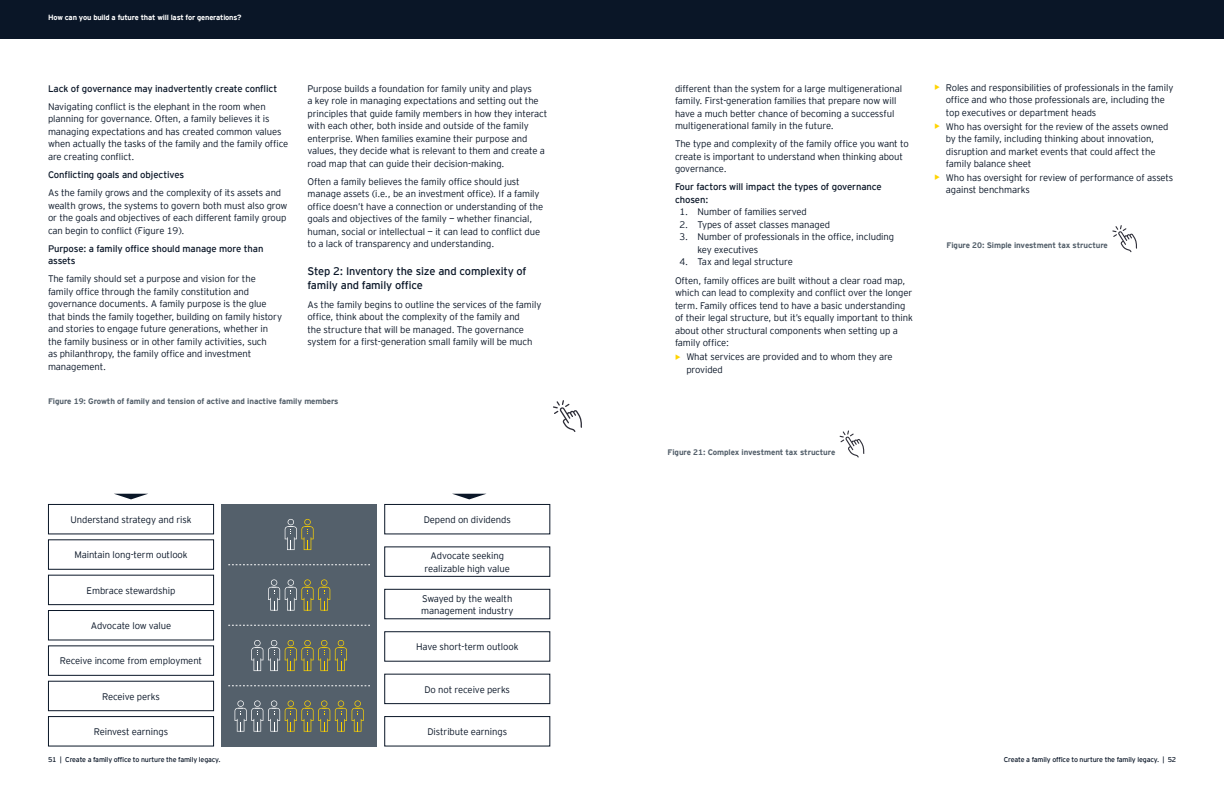
<style>
.page{position:relative;width:1224px;height:792px;background:#fff}
.page>*{position:absolute;margin:0;border:0;box-sizing:border-box;transform-origin:0 0}
.t1{font:11px/14.3px "EY Interstate";letter-spacing:-.01em;color:#0a1627}
.t2{font:300 9.5px/12.5px "EY Interstate";letter-spacing:-.01em;color:#0a1627}
.t3{font:300 9.5px/12.5px "EY Interstate";letter-spacing:-.01em;color:#0a1627}
.t4{font:700 8px "EY Interstate";letter-spacing:-.01em;color:#54606b}
.t5{font:700 7.5px "EY Interstate";letter-spacing:-.02em;color:#fff}
.t6{font:7px "EY Interstate";letter-spacing:-.02em;color:#0a1627}
.s1{font-weight:700;font-size:10.5px;color:#ffd400}
</style>
<div class="page">
<div style="left:0;top:0;width:1224px;height:39px;background:#0a1627"></div>
<div style="left:384px;top:504px;width:166px;height:30px;border:1px solid #0a1627"></div>
<div style="left:384px;top:546px;width:166px;height:31px;border:1px solid #0a1627"></div>
<div style="left:384px;top:589px;width:166px;height:30px;border:1px solid #0a1627"></div>
<div style="left:384px;top:631px;width:166px;height:31px;border:1px solid #0a1627"></div>
<div style="left:384px;top:674px;width:166px;height:30px;border:1px solid #0a1627"></div>
<div style="left:384px;top:716px;width:166px;height:31px;border:1px solid #0a1627"></div>
<svg style="left:115px;top:494px;width:32px;height:5px"></svg>
<svg style="left:453px;top:494px;width:33px;height:5px"></svg>
<div style="left:222px;top:504px;width:155px;height:243px;background:#54606b"></div>
<svg style="left:228px;top:565px;width:142px;height:1px"></svg>
<svg style="left:228px;top:625px;width:142px;height:1px"></svg>
<svg style="left:228px;top:686px;width:142px;height:1px"></svg>
<svg style="left:235px;top:700px;width:129px;height:32px"></svg>
<svg style="left:268px;top:579px;width:62px;height:32px"></svg>
<svg style="left:285px;top:519px;width:29px;height:31px"></svg>
<svg style="left:251px;top:640px;width:96px;height:31px"></svg>
<div style="left:48px;top:504px;width:166px;height:30px;border:1px solid #0a1627"></div>
<div style="left:48px;top:539px;width:166px;height:31px;border:1px solid #0a1627"></div>
<div style="left:48px;top:575px;width:166px;height:30px;border:1px solid #0a1627"></div>
<div style="left:48px;top:610px;width:166px;height:30px;border:1px solid #0a1627"></div>
<div style="left:48px;top:645px;width:166px;height:31px;border:1px solid #0a1627"></div>
<div style="left:48px;top:681px;width:166px;height:30px;border:1px solid #0a1627"></div>
<div style="left:48px;top:716px;width:166px;height:31px;border:1px solid #0a1627"></div>
<svg style="left:553px;top:400px;width:29px;height:32px"></svg>
<svg style="left:1112px;top:225px;width:25px;height:27px"></svg>
<svg style="left:840px;top:430px;width:24px;height:28px"></svg>
<p class="t5" style="left:48px;top:12px;width:195px">How can you build a future that will last for generations?</p>
<p class="t3" style="left:48px;top:81px;width:231px">Lack of governance may inadvertently create conflict</p>
<p class="t2" style="left:48px;top:100px;width:242px">Navigating conflict is the elephant in the room when planning for governance. Often, a family believes it is managing expectations and has created common values when actually the tasks of the family and the family office are creating conflict.</p>
<p class="t3" style="left:48px;top:168px;width:138px">Conflicting goals and objectives</p>
<p class="t2" style="left:48px;top:186px;width:241px">As the family grows and the complexity of its assets and wealth grows, the systems to govern both must also grow or the goals and objectives of each different family group can begin to conflict (Figure 19).</p>
<p class="t3" style="left:48px;top:242px;width:217px">Purpose: a family office should manage more than assets</p>
<p class="t2" style="left:48px;top:272px;width:236px">The family should set a purpose and vision for the family office through the family constitution and governance documents. A family purpose is the glue that binds the family together, building on family history and stories to engage future generations, whether in the family business or in other family activities, such<br>as philanthropy, the family office and investment management.</p>
<p class="t2" style="left:308px;top:81px;width:241px">Purpose builds a foundation for family unity and plays<br>a key role in managing expectations and setting out the principles that guide family members in how they interact with each other, both inside and outside of the family enterprise. When families examine their purpose and values, they decide what is relevant to them and create a road map that can guide their decision-making.</p>
<p class="t2" style="left:308px;top:175px;width:237px">Often a family believes the family office should just manage assets (i.e., be an investment office). If a family office doesn’t have a connection or understanding of the goals and objectives of the family — whether financial, human, social or intellectual — it can lead to conflict due to a lack of transparency and understanding.</p>
<p class="t1" style="left:308px;top:263px;width:221px">Step 2: Inventory the size and complexity of family and family office</p>
<p class="t2" style="left:308px;top:297px;width:236px">As the family begins to outline the services of the family office, think about the complexity of the family and<br>the structure that will be managed. The governance system for a first-generation small family will be much</p>
<p class="t4" style="left:48px;top:395px;width:292px">Figure 19: Growth of family and tension of active and inactive family members</p>
<p class="t2" style="left:70px;top:513px;width:123px">Understand strategy and risk</p>
<p class="t2" style="left:74px;top:548px;width:115px">Maintain long-term outlook</p>
<p class="t2" style="left:87px;top:584px;width:90px">Embrace stewardship</p>
<p class="t2" style="left:91px;top:619px;width:82px">Advocate low value</p>
<p class="t2" style="left:60px;top:654px;width:144px">Receive income from employment</p>
<p class="t2" style="left:102px;top:690px;width:59px">Receive perks</p>
<p class="t2" style="left:94px;top:725px;width:76px">Reinvest earnings</p>
<p class="t2" style="left:424px;top:513px;width:89px">Depend on dividends</p>
<p class="t2" style="left:425px;top:549px;width:87px;text-align:center">Advocate seeking realizable high value</p>
<p class="t2" style="left:421px;top:591px;width:94px">Swayed by the wealth management industry</p>
<p class="t2" style="left:416px;top:640px;width:104px">Have short-term outlook</p>
<p class="t2" style="left:424px;top:683px;width:87px">Do not receive perks</p>
<p class="t2" style="left:427px;top:725px;width:81px">Distribute earnings</p>
<p class="t2" style="left:675px;top:81px;width:229px">different than the system for a large multigenerational family. First-generation families that prepare now will have a much better chance of becoming a successful multigenerational family in the future.</p>
<p class="t2" style="left:675px;top:137px;width:235px">The type and complexity of the family office you want to create is important to understand when thinking about governance.</p>
<p class="t3" style="left:675px;top:180px;width:208px">Four factors will impact the types of governance chosen:</p>
<p class="t2" style="left:680px;top:205px;width:129px">1. Number of families served</p>
<p class="t2" style="left:680px;top:218px;width:152px">2. Types of asset classes managed</p>
<p class="t2" style="left:698px;top:230px;width:198px;text-indent:-18px">3. Number of professionals in the office, including key executives</p>
<p class="t2" style="left:675px;top:252px;width:232px;line-height:18.2px;text-indent:4px">4. Tax and legal structure<br>Often, family offices are built without a clear road map,</p>
<p class="t2" style="left:675px;top:286px;width:239px">which can lead to complexity and conflict over the longer term. Family offices tend to have a basic understanding of their legal structure, but it’s equally important to think about other structural components when setting up a family office:</p>
<p class="t2" style="left:686px;top:350px;width:208px;text-indent:-11px"><span class="s1">•</span> What services are provided and to whom they are provided</p>
<p class="t2" style="left:946px;top:80px;width:229px;text-indent:-11px"><span class="s1">•</span> Roles and responsibilities of professionals in the family office and who those professionals are, including the top executives or department heads</p>
<p class="t2" style="left:946px;top:119px;width:224px;text-indent:-11px"><span class="s1">•</span> Who has oversight for the review of the assets owned by the family, including thinking about innovation, disruption and market events that could affect the family balance sheet</p>
<p class="t2" style="left:946px;top:171px;width:229px;text-indent:-11px"><span class="s1">•</span> Who has oversight for review of performance of assets against benchmarks</p>
<p class="t4" style="left:946px;top:240px;width:163px">Figure 20: Simple investment tax structure</p>
<p class="t4" style="left:668px;top:446px;width:169px">Figure 21: Complex investment tax structure</p>
<p class="t6" style="left:48px;top:754px;width:174px">51 | Create a family office to nurture the family legacy.</p>
<p class="t6" style="left:1004px;top:754px;width:174px">Create a family office to nurture the family legacy. | 52</p>
</div>
